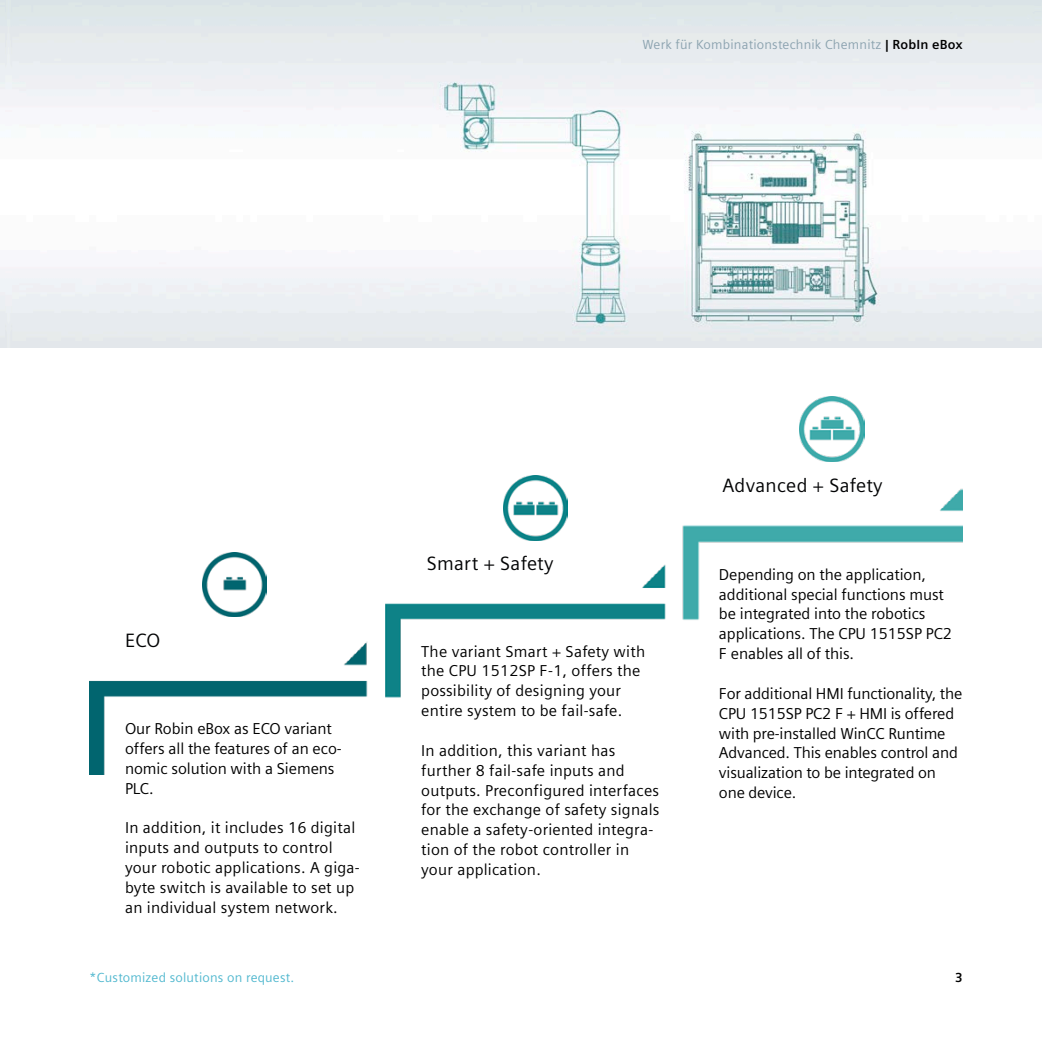
<style>
.page{position:relative;width:1042px;height:1042px;background:#fff}
.page>*{position:absolute;margin:0;border:0;box-sizing:border-box;transform-origin:0 0}
.t1{font:19.25px "Siemens Sans Global";letter-spacing:.015em;color:#030405}
.t2{font:15.75px/19.8px "Siemens Sans Global";color:#000}
.t3{font:13.12px "Siemens Sans Global";letter-spacing:.015em;color:#8ca3af}
.t4{font:13.12px "Siemens Sans Global";letter-spacing:.015em;color:#51b8cf}
.t5{font:700 13.12px "Siemens Sans Global";color:#000}
.s1{font-weight:700;color:#000}
</style>
<div class="page">
<img style="left:0;top:0;width:1042px;height:347px">
<img style="left:89px;top:488px;width:873px;height:286px">
<img style="left:202px;top:552px;width:64px;height:64px">
<img style="left:503px;top:476px;width:65px;height:64px">
<img style="left:800px;top:397px;width:64px;height:64px">
<p class="t3" style="left:642px;top:35px;width:322px">Werk für Kombinationstechnik Chemnitz <span class="s1">| RobIn eBox</span></p>
<p class="t1" style="left:125px;top:626px;width:37px">ECO</p>
<p class="t2" style="left:125px;top:719px;width:218px">Our Robin eBox as ECO variant offers all the features of an eco&shy;nomic solution with a Siemens<br>PLC.</p>
<p class="t2" style="left:125px;top:818px;width:236px">In addition, it includes 16 digital inputs and outputs to control your robotic applications. A giga&shy;byte switch is available to set up an individual system network.</p>
<p class="t1" style="left:427px;top:549px;width:128px">Smart + Safety</p>
<p class="t2" style="left:421px;top:642px;width:225px">The variant Smart + Safety with the CPU 1512SP F-1, offers the possibility of designing your entire system to be fail-safe.</p>
<p class="t2" style="left:421px;top:741px;width:240px">In addition, this variant has further 8 fail-safe inputs and outputs. Preconfigured interfaces for the exchange of safety signals enable a safety-oriented integra&shy;tion of the robot controller in your application.</p>
<p class="t1" style="left:722px;top:471px;width:162px">Advanced + Safety</p>
<p class="t2" style="left:719px;top:565px;width:234px">Depending on the application, additional special functions must be integrated into the robotics applications. The CPU 1515SP PC2<br>F enables all of this.</p>
<p class="t2" style="left:719px;top:684px;width:245px">For additional HMI functionality, the<br>CPU 1515SP PC2 F + HMI is offered with pre-installed WinCC Runtime<br>Advanced. This enables control and visualization to be integrated on one device.</p>
<p class="t4" style="left:89px;top:968px;width:207px">*Customized solutions on request.</p>
<p class="t5" style="left:955px;top:970px;width:9px">3</p>
</div>
